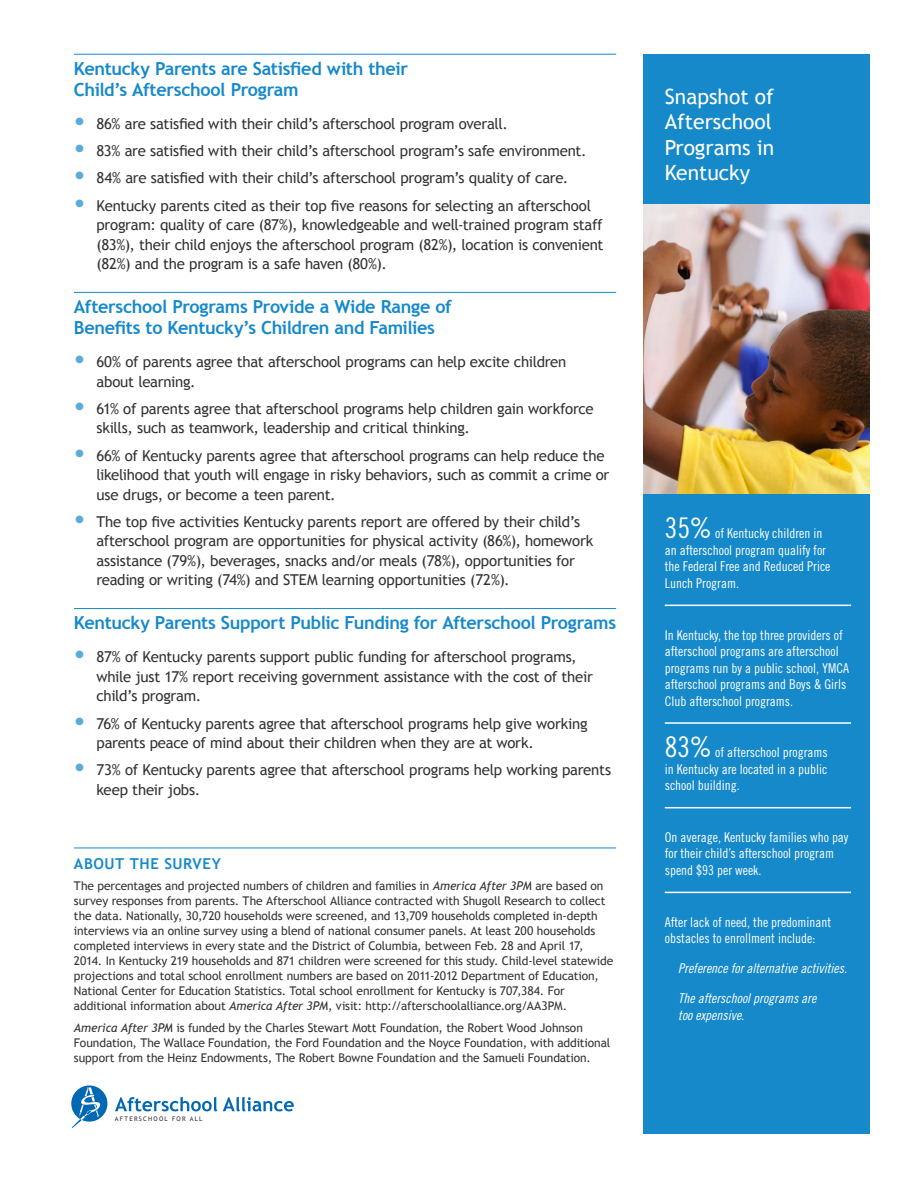
<style>
.page{position:relative;width:918px;height:1188px;background:#fff}
.page>*{position:absolute;margin:0;border:0;box-sizing:border-box;transform-origin:0 0}
.Sidebar_Header_VW1{font:21px/25.5px "Trebuchet MS";color:#fff;text-align:justify}
.page_two_header{font:700 18px/21px "Trebuchet MS";letter-spacing:-.02em;color:#1689ca}
.t1{font:15px/19.5px "Trebuchet MS";letter-spacing:-.015em;color:#323432}
.page_two_subhead_2{font:700 15px "Trebuchet MS";letter-spacing:.035em;color:#1689ca}
.sidebar{font:13.5px/16.5px "Trade Gothic Cond Eighteen";color:#fff}
.sidebar_copy{font:13.5px/16.5px "Trade Gothic Cond Eighteen Obl";color:#fff}
.page_2_subext{font:12px/15px "Trebuchet MS";letter-spacing:-.01em;color:#323432}
.t2{font:6.3px "Trebuchet MS";letter-spacing:.2em;color:#313232}
.s1{font-size:27px;color:#5aabda}
.s2{font-style:italic}
.s3{font-size:28.5px}
</style>
<div class="page">
<svg style="left:115px;top:1097px;width:102px;height:14px"></svg>
<svg style="left:223px;top:1097px;width:71px;height:14px"></svg>
<svg style="left:71px;top:1085px;width:36px;height:43px"></svg>
<hr style="left:74px;top:54px;width:542px;height:1px;background:#1689ca">
<hr style="left:74px;top:292px;width:542px;height:1px;background:#1689ca">
<hr style="left:74px;top:608px;width:542px;height:1px;background:#1689ca">
<div style="left:643px;top:54px;width:226px;height:150px;background:#1689ca"></div>
<div style="left:643px;top:473px;width:226px;height:661px;background:#1689ca"></div>
<hr style="left:74px;top:848px;width:542px;height:1px;background:#1689ca">
<img style="left:643px;top:204px;width:226px;height:290px">
<hr style="left:665px;top:605px;width:186px;height:1px;background:#fff">
<hr style="left:665px;top:722px;width:186px;height:2px;background:#fff">
<hr style="left:665px;top:807px;width:186px;height:1px;background:#fff">
<hr style="left:665px;top:892px;width:186px;height:1px;background:#fff">
<p class="page_two_header" style="left:74px;top:58px;width:336px">Kentucky Parents are Satisfied with their<br>Child’s Afterschool Program</p>
<p class="t1" style="left:72px;top:114px;width:437px"><span class="s1">•</span> 86% are satisfied with their child’s afterschool program overall.</p>
<p class="t1" style="left:72px;top:141px;width:516px"><span class="s1">•</span> 83% are satisfied with their child’s afterschool program’s safe environment.</p>
<p class="t1" style="left:72px;top:169px;width:497px"><span class="s1">•</span> 84% are satisfied with their child’s afterschool program’s quality of care.</p>
<p class="t1" style="left:96px;top:196px;width:508px;text-indent:-24px"><span class="s1">•</span> Kentucky parents cited as their top five reasons for selecting an afterschool program: quality of care (87%), knowledgeable and well-trained program staff (83%), their child enjoys the afterschool program (82%), location is convenient (82%) and the program is a safe haven (80%).</p>
<p class="page_two_header" style="left:74px;top:296px;width:379px">Afterschool Programs Provide a Wide Range of<br>Benefits to Kentucky’s Children and Families</p>
<p class="t1" style="left:96px;top:352px;width:471px;text-indent:-24px"><span class="s1">•</span> 60% of parents agree that afterschool programs can help excite children about learning.</p>
<p class="t1" style="left:96px;top:399px;width:499px;text-indent:-24px"><span class="s1">•</span> 61% of parents agree that afterschool programs help children gain workforce skills, such as teamwork, leadership and critical thinking.</p>
<p class="t1" style="left:96px;top:446px;width:514px;text-indent:-24px"><span class="s1">•</span> 66% of Kentucky parents agree that afterschool programs can help reduce the likelihood that youth will engage in risky behaviors, such as commit a crime or use drugs, or become a teen parent.</p>
<p class="t1" style="left:96px;top:512px;width:498px;text-indent:-24px"><span class="s1">•</span> The top five activities Kentucky parents report are offered by their child’s afterschool program are opportunities for physical activity (86%), homework assistance (79%), beverages, snacks and/or meals (78%), opportunities for reading or writing (74%) and STEM learning opportunities (72%).</p>
<p class="page_two_header" style="left:74px;top:612px;width:544px">Kentucky Parents Support Public Funding for Afterschool Programs</p>
<p class="t1" style="left:96px;top:647px;width:498px;text-indent:-24px"><span class="s1">•</span> 87% of Kentucky parents support public funding for afterschool programs, while just 17% report receiving government assistance with the cost of their child’s program.</p>
<p class="t1" style="left:96px;top:714px;width:493px;text-indent:-24px"><span class="s1">•</span> 76% of Kentucky parents agree that afterschool programs help give working parents peace of mind about their children when they are at work.</p>
<p class="t1" style="left:96px;top:760px;width:516px;text-indent:-24px"><span class="s1">•</span> 73% of Kentucky parents agree that afterschool programs help working parents keep their jobs.</p>
<p class="page_two_subhead_2" style="left:74px;top:854px;width:149px">ABOUT THE SURVEY</p>
<p class="page_2_subext" style="left:74px;top:879px;width:541px">The percentages and projected numbers of children and families in <span class="s2">America After 3PM</span> are based on survey responses from parents. The Afterschool Alliance contracted with Shugoll Research to collect the data. Nationally, 30,720 households were screened, and 13,709 households completed in-depth interviews via an online survey using a blend of national consumer panels. At least 200 households completed interviews in every state and the District of Columbia, between Feb. 28 and April 17, 2014. In Kentucky 219 households and 871 children were screened for this study. Child-level statewide projections and total school enrollment numbers are based on 2011-2012 Department of Education, National Center for Education Statistics. Total school enrollment for Kentucky is 707,384. For additional information about <span class="s2">America After 3PM</span>, visit: http://afterschoolalliance.org/AA3PM.</p>
<p class="page_2_subext" style="left:74px;top:1020px;width:538px"><span class="s2">America After 3PM</span> is funded by the Charles Stewart Mott Foundation, the Robert Wood Johnson<br>Foundation, The Wallace Foundation, the Ford Foundation and the Noyce Foundation, with additional support from the Heinz Endowments, The Robert Bowne Foundation and the Samueli Foundation.</p>
<p class="t2" style="left:115px;top:1115px;width:89px">AFTERSCHOOL FOR ALL</p>
<p class="Sidebar_Header_VW1" style="left:665px;top:84px;width:111px">Snapshot of Afterschool Programs in Kentucky</p>
<p class="sidebar" style="left:665px;top:525px;width:167px"><span class="s3">35%</span> of Kentucky children in an afterschool program qualify for the Federal Free and Reduced Price<br>Lunch Program.</p>
<p class="sidebar" style="left:665px;top:626px;width:186px">In Kentucky, the top three providers of afterschool programs are afterschool programs run by a public school, YMCA afterschool programs and Boys &amp; Girls Club afterschool programs.</p>
<p class="sidebar" style="left:665px;top:744px;width:164px;text-align:justify"><span class="s3">83%</span> of afterschool programs in Kentucky are located in a public school building.</p>
<p class="sidebar" style="left:665px;top:829px;width:185px">On average, Kentucky families who pay for their child’s afterschool program spend $93 per week.</p>
<p class="sidebar" style="left:665px;top:913px;width:168px">After lack of need, the predominant obstacles to enrollment include:</p>
<p class="sidebar_copy" style="left:678px;top:960px;width:170px">Preference for alternative activities.</p>
<p class="sidebar_copy" style="left:678px;top:990px;width:139px">The afterschool programs are too expensive.</p>
</div>
